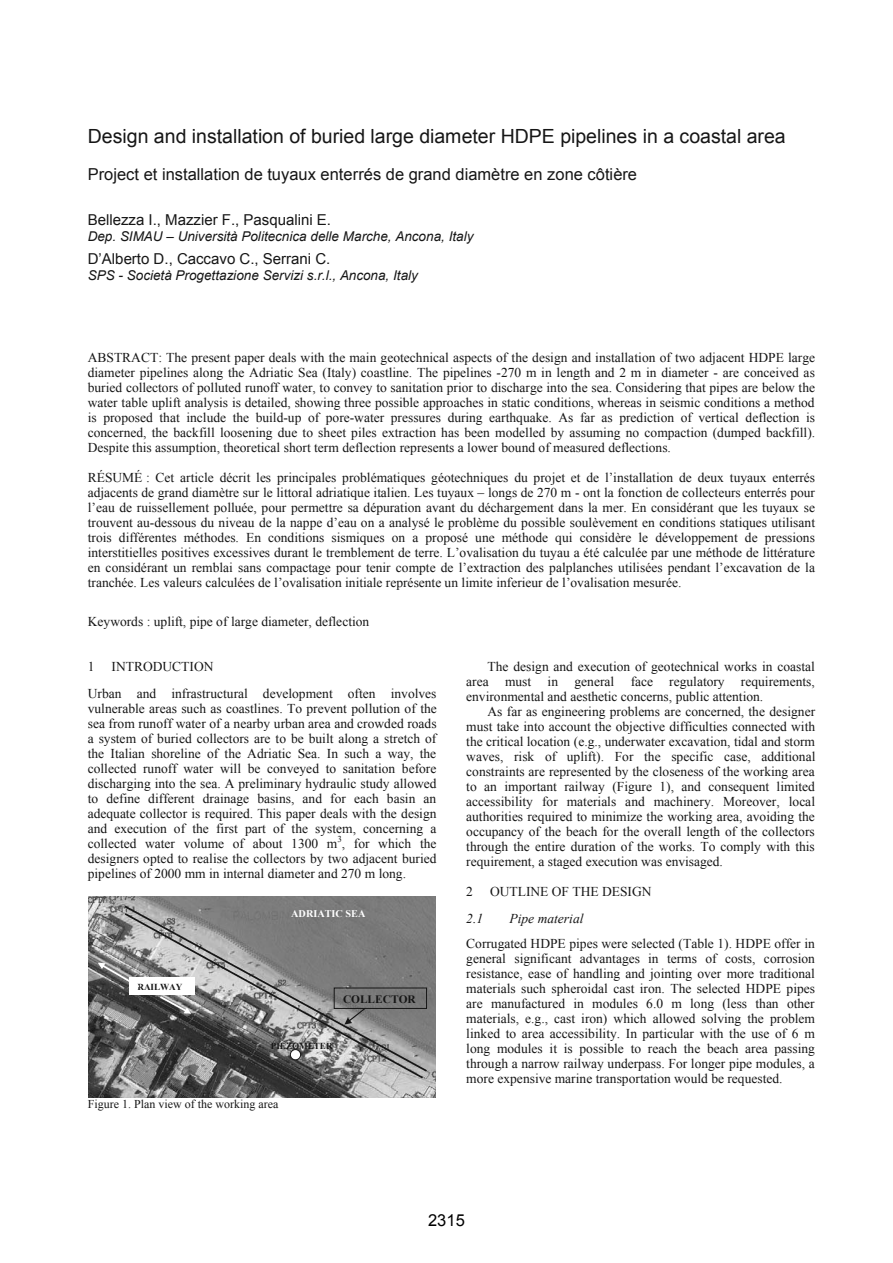
<style>
.page{position:relative;width:893px;height:1263px;background:#fff}
.page>*{position:absolute;margin:0;border:0;box-sizing:border-box;transform-origin:0 0}
.t1{font:19.5px "Arial";color:#161616}
.t2{font:16.5px "Arial";color:#161616}
.t3{font:16.5px "Arial";color:#000}
.t4{font:15px "Arial";color:#161616}
.t5{font:13.5px/15px "Times New Roman";color:#161616;text-align:justify}
.t6{font:italic 13.5px "Arial";color:#161616}
.t7{font:italic 13.5px "Times New Roman";color:#161616}
.t8{font:12px "Times New Roman";color:#161616}
.t9{font:700 11.4px "Times New Roman";letter-spacing:.005em;color:#161616}
.t10{font:700 10.2px "Times New Roman";color:#fff}
.t11{font:700 9.15px "Times New Roman";letter-spacing:-.005em;color:#161616}
</style>
<div class="page">
<img style="left:88px;top:896px;width:348px;height:201px">
<svg style="left:123px;top:904px;width:306px;height:169px;background:#808080"></svg>
<svg style="left:123px;top:911px;width:302px;height:169px;background:#818181"></svg>
<div style="left:334px;top:987px;width:93px;height:22px;border:1px solid #161616"></div>
<svg style="left:344px;top:1008px;width:22px;height:16px"></svg>
<div style="left:129px;top:978px;width:65px;height:17px;background:#fff"></div>
<svg style="left:160px;top:996px;width:31px;height:18px"></svg>
<svg style="left:98px;top:963px;width:41px;height:24px"></svg>
<div style="left:290px;top:1049px;width:11px;height:11px;background:#fff;border-radius:50%"></div>
<div style="left:290px;top:1049px;width:11px;height:11px;border:1px solid #161616;border-radius:50%"></div>
<h1 class="t1" style="left:88px;top:128px;width:699px">Design and installation of buried large diameter HDPE pipelines in a coastal area</h1>
<p class="t2" style="left:88px;top:168px;width:551px">Project et installation de tuyaux enterrés de grand diamètre en zone côtière</p>
<p class="t4" style="left:88px;top:214px;width:245px">Bellezza I., Mazzier F., Pasqualini E.</p>
<p class="t6" style="left:88px;top:231px;width:387px">Dep. SIMAU – Università Politecnica delle Marche, Ancona, Italy</p>
<p class="t4" style="left:88px;top:253px;width:244px">D’Alberto D., Caccavo C., Serrani C.</p>
<p class="t6" style="left:88px;top:270px;width:332px">SPS - Società Progettazione Servizi s.r.l., Ancona, Italy</p>
<p class="t5" style="left:88px;top:351px;width:729px">ABSTRACT: The present paper deals with the main geotechnical aspects of the design and installation of two adjacent HDPE large diameter pipelines along the Adriatic Sea (Italy) coastline. The pipelines -270 m in length and 2 m in diameter - are conceived as buried collectors of polluted runoff water, to convey to sanitation prior to discharge into the sea. Considering that pipes are below the water table uplift analysis is detailed, showing three possible approaches in static conditions, whereas in seismic conditions a method is proposed that include the build-up of pore-water pressures during earthquake. As far as prediction of vertical deflection is concerned, the backfill loosening due to sheet piles extraction has been modelled by assuming no compaction (dumped backfill).<br>Despite this assumption, theoretical short term deflection represents a lower bound of measured deflections.</p>
<p class="t5" style="left:88px;top:471px;width:729px">RÉSUMÉ : Cet article décrit les principales problématiques géotechniques du projet et de l’installation de deux tuyaux enterrés adjacents de grand diamètre sur le littoral adriatique italien. Les tuyaux – longs de 270 m - ont la fonction de collecteurs enterrés pour l’eau de ruissellement polluée, pour permettre sa dépuration avant du déchargement dans la mer. En considérant que les tuyaux se trouvent au-dessous du niveau de la nappe d’eau on a analysé le problème du possible soulèvement en conditions statiques utilisant trois différentes méthodes. En conditions sismiques on a proposé une méthode qui considère le développement de pressions interstitielles positives excessives durant le tremblement de terre. L’ovalisation du tuyau a été calculée par une méthode de littérature en considérant un remblai sans compactage pour tenir compte de l’extraction des palplanches utilisées pendant l’excavation de la tranchée. Les valeurs calculées de l’ovalisation initiale représente un limite inferieur de l’ovalisation mesurée.</p>
<p class="t5" style="left:88px;top:615px;width:283px">Keywords : uplift, pipe of large diameter, deflection</p>
<p class="t5" style="left:88px;top:660px;width:8px">1</p>
<p class="t5" style="left:466px;top:660px;width:350px;text-indent:21px">The design and execution of geotechnical works in coastal area must in general face regulatory requirements, environmental and aesthetic concerns, public attention.</p>
<p class="t5" style="left:466px;top:705px;width:351px;text-indent:21px">As far as engineering problems are concerned, the designer must take into account the objective difficulties connected with the critical location (e.g., underwater excavation, tidal and storm waves, risk of uplift). For the specific case, additional constraints are represented by the closeness of the working area to an important railway (Figure 1), and consequent limited accessibility for materials and machinery. Moreover, local authorities required to minimize the working area, avoiding the occupancy of the beach for the overall length of the collectors through the entire duration of the works. To comply with this requirement, a staged execution was envisaged.</p>
<p class="t5" style="left:466px;top:885px;width:8px">2</p>
<p class="t5" style="left:490px;top:885px;width:163px">OUTLINE OF THE DESIGN</p>
<p class="t7" style="left:466px;top:914px;width:18px">2.1</p>
<p class="t7" style="left:509px;top:914px;width:76px">Pipe material</p>
<p class="t5" style="left:466px;top:937px;width:350px">Corrugated HDPE pipes were selected (Table 1). HDPE offer in general significant advantages in terms of costs, corrosion resistance, ease of handling and jointing over more traditional materials such spheroidal cast iron. The selected HDPE pipes are manufactured in modules 6.0 m long (less than other materials, e.g., cast iron) which allowed solving the problem linked to area accessibility. In particular with the use of 6 m long modules it is possible to reach the beach area passing through a narrow railway underpass. For longer pipe modules, a more expensive marine transportation would be requested.</p>
<p class="t5" style="left:88px;top:654px;width:350px;line-height:27.3px;text-indent:24px">INTRODUCTION<br>Urban and infrastructural development often involves</p>
<p class="t5" style="left:88px;top:702px;width:350px">vulnerable areas such as coastlines. To prevent pollution of the sea from runoff water of a nearby urban area and crowded roads a system of buried collectors are to be built along a stretch of the Italian shoreline of the Adriatic Sea. In such a way, the collected runoff water will be conveyed to sanitation before discharging into the sea. A preliminary hydraulic study allowed to define different drainage basins, and for each basin an adequate collector is required. This paper deals with the design and execution of the first part of the system, concerning a collected water volume of about 1300 m<sup>3</sup>, for which the designers opted to realise the collectors by two adjacent buried pipelines of 2000 mm in internal diameter and 270 m long.</p>
<p class="t10" style="left:291px;top:907px;width:76px">ADRIATIC SEA</p>
<p class="t11" style="left:137px;top:982px;width:47px">RAILWAY</p>
<p class="t9" style="left:343px;top:992px;width:74px">COLLECTOR</p>
<p class="t11" style="left:271px;top:1040px;width:64px">PIEZOMETER</p>
<p class="t8" style="left:88px;top:1100px;width:192px">Figure 1. Plan view of the working area</p>
<p class="t3" style="left:428px;top:1214px;width:38px">2315</p>
</div>
